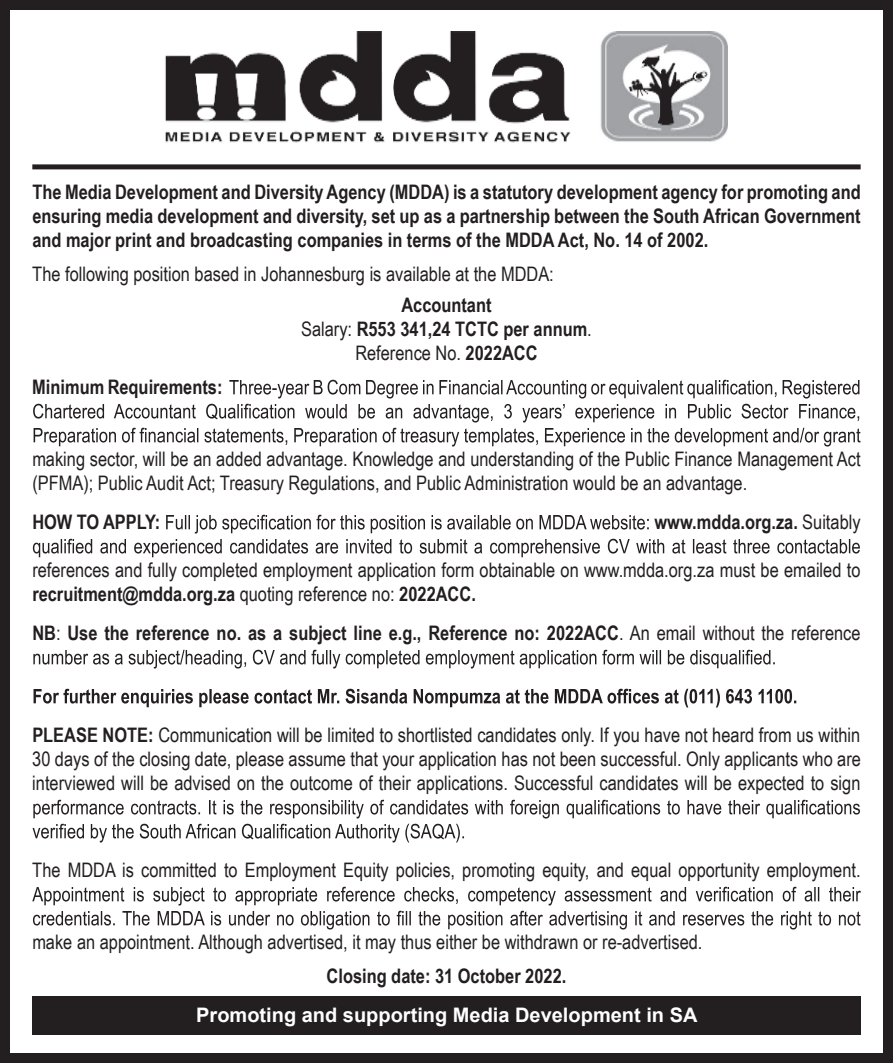
<style>
.page{position:relative;width:893px;height:1063px;background:#fff}
.page>*{position:absolute;margin:0;border:0;box-sizing:border-box;transform-origin:0 0}
.t1{font:20px/24px "Arial Narrow";color:#231f20}
.t2{font:700 20px/24px "Arial Narrow";color:#231f20;text-align:justify}
.t3{font:700 20px "Arial";color:#fff}
.s1{font-weight:400}
.s2{font-weight:700}
</style>
<div class="page">
<img style="left:165px;top:31px;width:563px;height:112px">
<div style="left:32px;top:164px;width:829px;height:5px;background:#231f20"></div>
<div style="left:0;top:0;width:893px;height:1063px;border:10px solid #231f20"></div>
<div style="left:32px;top:996px;width:829px;height:39px;background:#231f20"></div>
<svg style="left:33px;top:380px;width:827px;height:67px"></svg>
<svg style="left:33px;top:515px;width:827px;height:42px"></svg>
<svg style="left:33px;top:650px;width:742px;height:19px"></svg>
<svg style="left:34px;top:689px;width:762px;height:19px"></svg>
<svg style="left:33px;top:800px;width:827px;height:43px"></svg>
<svg style="left:32px;top:887px;width:829px;height:43px"></svg>
<p class="t2" style="left:32px;top:179px;width:830px">The Media Development and Diversity Agency (MDDA) is a statutory development agency for promoting and ensuring media development and diversity, set up as a partnership between the South African Government and major print and broadcasting companies in terms of the MDDA Act, No. 14 of 2002.</p>
<p class="t1" style="left:32px;top:261px;width:523px">The following position based in Johannesburg is available at the MDDA:</p>
<p class="t2" style="left:301px;top:292px;width:292px;text-align:center">Accountant<br><span class="s1">Salary:</span> R553 341,24 TCTC per annum<span class="s1">.<br>Reference No.</span> 2022ACC</p>
<p class="t2" style="left:32px;top:374px;width:192px">Minimum Requirements:</p>
<p class="t1" style="left:32px;top:447px;width:830px">making sector, will be an added advantage. Knowledge and understanding of the Public Finance Management Act (PFMA); Public Audit Act; Treasury Regulations, and Public Administration would be an advantage.</p>
<p class="t2" style="left:32px;top:509px;width:130px">HOW TO APPLY:</p>
<p class="t2" style="left:654px;top:509px;width:208px">www.mdda.org.za. <span class="s1">Suitably</span></p>
<p class="t1" style="left:32px;top:558px;width:830px">references and fully completed employment application form obtainable on www.mdda.org.za must be emailed to <span class="s2">recruitment@mdda.org.za</span> quoting reference no: <span class="s2">2022ACC.</span></p>
<p class="t2" style="left:32px;top:620px;width:830px">NB<span class="s1">:</span> Use the reference no. as a subject line e.g., Reference no: 2022ACC<span class="s1">. An email without the reference</span></p>
<p class="t1" style="left:32px;top:723px;width:830px;text-align:justify"><span class="s2">PLEASE NOTE:</span> Communication will be limited to shortlisted candidates only. If you have not heard from us within 30 days of the closing date, please assume that your application has not been successful. Only applicants who are interviewed will be advised on the outcome of their applications. Successful candidates will be expected to sign</p>
<p class="t1" style="left:32px;top:858px;width:830px">The MDDA is committed to Employment Equity policies, promoting equity, and equal opportunity employment.</p>
<p class="t1" style="left:32px;top:930px;width:672px">make an appointment. Although advertised, it may thus either be withdrawn or re-advertised.</p>
<p class="t2" style="left:327px;top:963px;width:241px">Closing date: 31 October 2022.</p>
<p class="t3" style="left:196px;top:1002px;width:503px">Promoting and supporting Media Development in SA</p>
</div>
